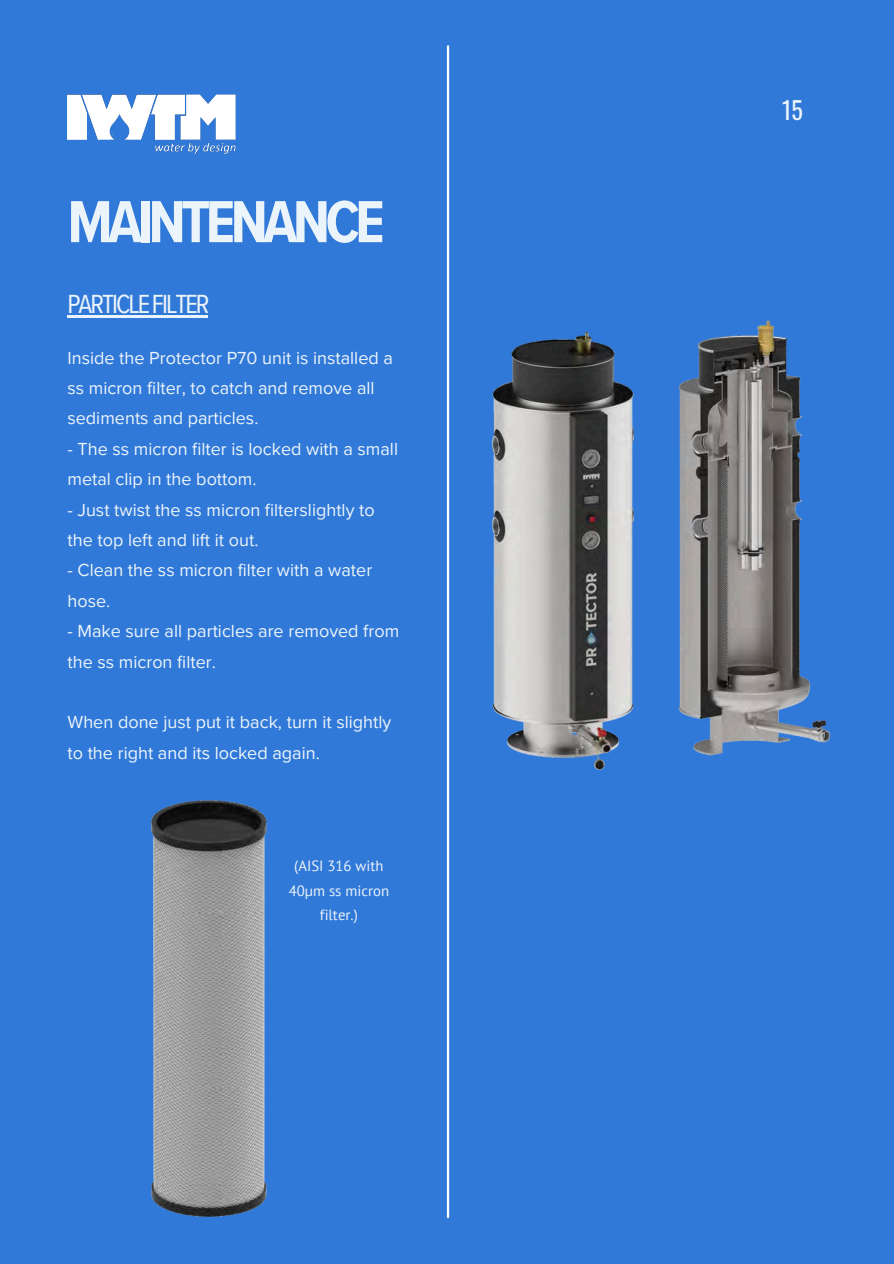
<style>
.page{position:relative;width:894px;height:1264px;background:#fff}
.page>*{position:absolute;margin:0;border:0;box-sizing:border-box;transform-origin:0 0}
.t1{font:700 61.5px "Proxima Nova Cond";letter-spacing:-.075em;color:#ebf4fa}
.t2{font:27px "Proxima Nova Cond";letter-spacing:-.075em;color:#ebf4fa}
.t3{font:24px "Oswald";color:#ebf4fa}
.t4{font:18px/30.3px "Proxima Nova";color:#ebf4fa}
.t5{font:14.85px/24.5px "PT Sans";color:#ebf4fa;text-align:center}
</style>
<div class="page">
<div style="left:0;top:0;width:893px;height:1263px;background:#3179d8"></div>
<hr style="left:447px;top:46px;width:2px;height:1171px;background:#fff">
<img style="left:678px;top:320px;width:153px;height:436px">
<img style="left:151px;top:800px;width:116px;height:417px">
<img style="left:67px;top:94px;width:169px;height:60px">
<img style="left:492px;top:332px;width:142px;height:438px">
<hr style="left:67px;top:315px;width:140px;height:2px;background:#ebf4fa">
<h3 class="t1" style="left:67px;top:185px;width:319px">MAINTENANCE</h3>
<p class="t2" style="left:67px;top:288px;width:144px">PARTICLE FILTER</p>
<p class="t4" style="left:67px;top:343px;width:327px">Inside the Protector P70 unit is installed a ss micron filter, to catch and remove all sediments and particles.</p>
<p class="t4" style="left:67px;top:434px;width:332px">- The ss micron filter is locked with a small metal clip in the bottom.</p>
<p class="t4" style="left:67px;top:495px;width:309px">- Just twist the ss micron filterslightly to the top left and lift it out.</p>
<p class="t4" style="left:67px;top:555px;width:306px">- Clean the ss micron filter with a water hose.</p>
<p class="t4" style="left:67px;top:616px;width:333px">- Make sure all particles are removed from the ss micron filter.</p>
<p class="t4" style="left:67px;top:707px;width:325px">When done just put it back, turn it slightly to the right and its locked again.</p>
<p class="t5" style="left:288px;top:853px;width:102px">(AISI 316 with<br>40μm ss micron filter.)</p>
<p class="t3" style="left:781px;top:91px;width:22px">15</p>
</div>
